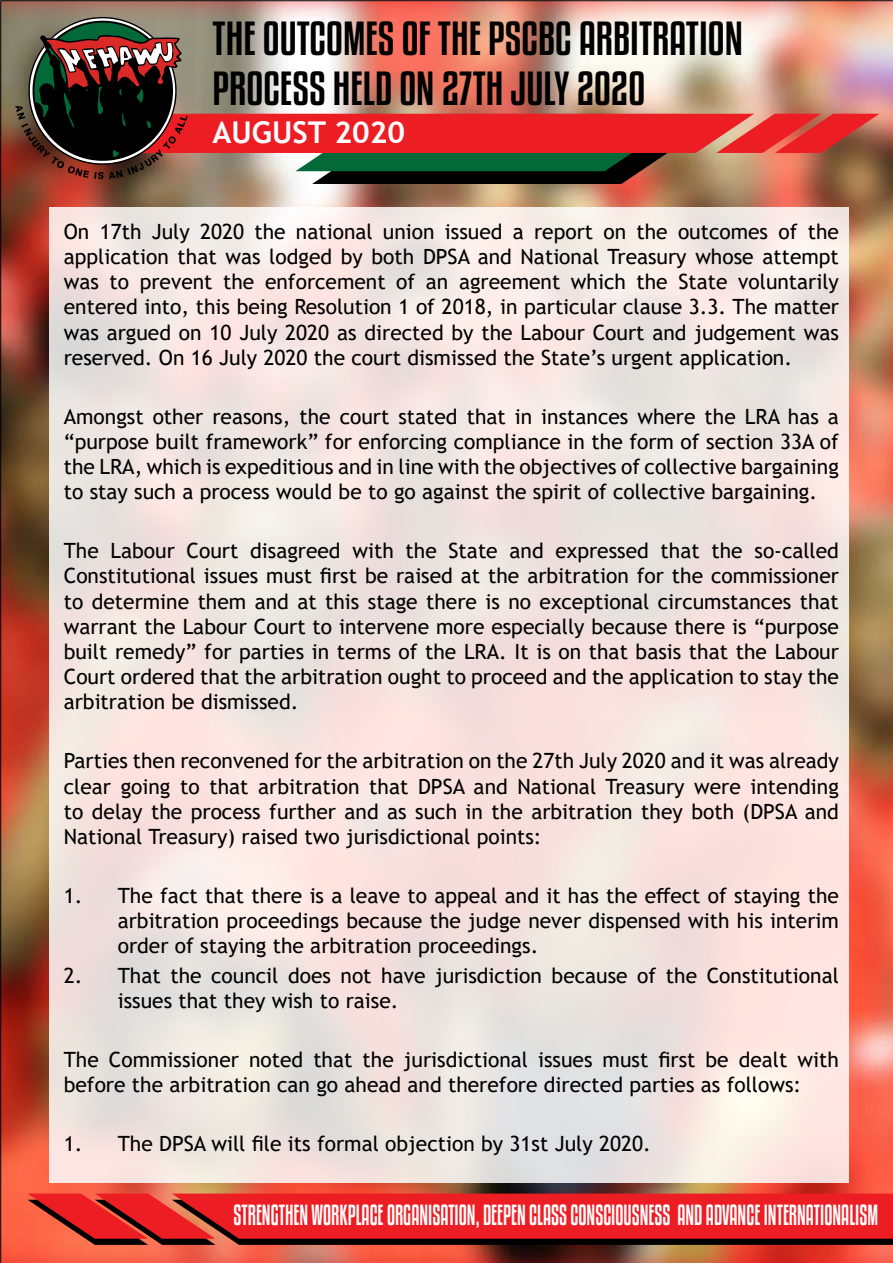
<style>
.page{position:relative;width:893px;height:1263px;background:#fff}
.page>*{position:absolute;margin:0;border:0;box-sizing:border-box;transform-origin:0 0}
.t1{font:42px/50.4px "Kenyan Coffee Rg";color:#000}
.t2{font:700 30px "Trebuchet MS";color:#fff}
.t3{font:25.8px "Kenyan Coffee Rg";color:#fff;scale:.78 1}
.t4{font:21px/25.2px "Trebuchet MS";color:#000;text-align:justify}
</style>
<div class="page">
<img style="left:1px;top:1px;width:892px;height:1262px">
<div style="left:49px;top:208px;width:799px;height:975px;background:#fff;opacity:.85"></div>
<img style="left:15px;top:17px;width:864px;height:167px">
<svg style="left:28px;top:1193px;width:865px;height:52px;background:#ce1f22"></svg>
<h1 class="t1" style="left:213px;top:13px;width:532px">THE OUTCOMES OF THE PSCBC ARBITRATION<br>PROCESS HELD ON 27TH JULY 2020</h1>
<h2 class="t2" style="left:213px;top:114px;width:194px">AUGUST 2020</h2>
<p class="t4" style="left:64px;top:219px;width:777px">On 17th July 2020 the national union issued a report on the outcomes of the application that was lodged by both DPSA and National Treasury whose attempt was to prevent the enforcement of an agreement which the State voluntarily entered into, this being Resolution 1 of 2018, in particular clause 3.3. The matter was argued on 10 July 2020 as directed by the Labour Court and judgement was reserved. On 16 July 2020 the court dismissed the State’s urgent application.</p>
<p class="t4" style="left:64px;top:403px;width:777px">Amongst other reasons, the court stated that in instances where the LRA has a “purpose built framework” for enforcing compliance in the form of section 33A of the LRA, which is expeditious and in line with the objectives of collective bargaining to stay such a process would be to go against the spirit of collective bargaining.</p>
<p class="t4" style="left:64px;top:538px;width:777px">The Labour Court disagreed with the State and expressed that the so-called Constitutional issues must first be raised at the arbitration for the commissioner to determine them and at this stage there is no exceptional circumstances that warrant the Labour Court to intervene more especially because there is “purpose built remedy” for parties in terms of the LRA. It is on that basis that the Labour Court ordered that the arbitration ought to proceed and the application to stay the arbitration be dismissed.</p>
<p class="t4" style="left:64px;top:748px;width:777px">Parties then reconvened for the arbitration on the 27th July 2020 and it was already clear going to that arbitration that DPSA and National Treasury were intending to delay the process further and as such in the arbitration they both (DPSA and National Treasury) raised two jurisdictional points:</p>
<p class="t4" style="left:118px;top:883px;width:723px;text-indent:-54px">1. The fact that there is a leave to appeal and it has the effect of staying the arbitration proceedings because the judge never dispensed with his interim order of staying the arbitration proceedings.</p>
<p class="t4" style="left:118px;top:962px;width:723px;text-indent:-54px">2. That the council does not have jurisdiction because of the Constitutional issues that they wish to raise.</p>
<p class="t4" style="left:64px;top:1046px;width:777px">The Commissioner noted that the jurisdictional issues must first be dealt with before the arbitration can go ahead and therefore directed parties as follows:</p>
<p class="t4" style="left:64px;top:1131px;width:588px">1. The DPSA will file its formal objection by 31st July 2020.</p>
<p class="t3" style="left:233px;top:1199px;width:828px">STRENGTHEN WORKPLACE ORGANISATION, DEEPEN CLASS CONSCIOUSNESS AND ADVANCE INTERNATIONALISM</p>
</div>
